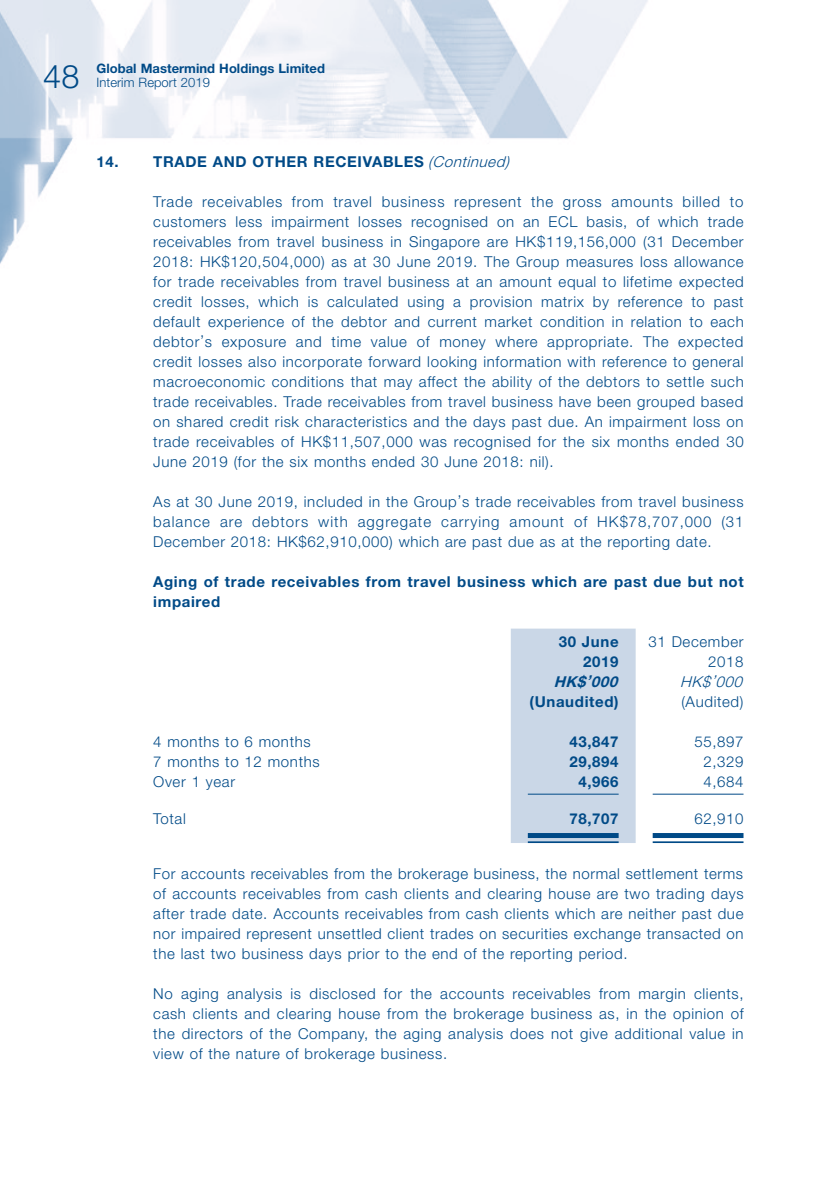
<style>
.page{position:relative;width:840px;height:1191px;background:#fff}
.page>*{position:absolute;margin:0;border:0;box-sizing:border-box;transform-origin:0 0}
.t1{font:300 32.4px "Helvetica Neue LT Std";color:#004a87}
.Notes{font:300 15px/20px "Helvetica Neue LT Std";letter-spacing:.045em;color:#004a87;text-align:justify}
.Notes_HD2{font:700 15px/20px "Helvetica Neue LT Std";letter-spacing:.045em;color:#004a87}
.Notes-2{font:700 15px "Helvetica Neue LT Std";letter-spacing:.045em;color:#004a87}
.Notes_HD1{font:700 15px "Helvetica Neue LT Std";letter-spacing:.045em;color:#004a87}
.Notes-3{font:italic 700 15px "Helvetica Neue LT Std";color:#004a87}
.Notes-4{font:italic 300 15px "Helvetica Neue LT Std";color:#004a87}
.t2{font:700 13px "Helvetica Neue LT Std";letter-spacing:.005em;color:#004a87}
.t3{font:300 13px "Helvetica Neue LT Std";letter-spacing:.005em;color:#004a87}
.s1{font-weight:300;font-style:italic}
</style>
<div class="page">
<img style="left:0;top:0;width:744px;height:844px">
<div style="left:510px;top:628px;width:125px;height:215px;background:#cad7e7"></div>
<hr style="left:527px;top:793px;width:91px;height:1px;background:#004a87">
<hr style="left:652px;top:793px;width:91px;height:1px;background:#004a87">
<div style="left:527px;top:833px;width:91px;height:5px;background:#004a87"></div>
<hr style="left:527px;top:841px;width:91px;height:2px;background:#004a87">
<div style="left:652px;top:833px;width:91px;height:5px;background:#004a87"></div>
<hr style="left:652px;top:841px;width:91px;height:2px;background:#004a87">
<h1 class="t1" style="left:43px;top:57px;width:38px">48</h1>
<p class="t2" style="left:96px;top:61px;width:230px">Global Mastermind Holdings Limited</p>
<p class="t3" style="left:96px;top:75px;width:115px">Interim Report 2019</p>
<p class="Notes_HD1" style="left:96px;top:152px;width:414px">14. TRADE AND OTHER RECEIVABLES <span class="s1">(Continued)</span></p>
<p class="Notes" style="left:153px;top:191px;width:591px">Trade receivables from travel business represent the gross amounts billed to customers less impairment losses recognised on an ECL basis, of which trade receivables from travel business in Singapore are HK$119,156,000 (31 December 2018: HK$120,504,000) as at 30 June 2019. The Group measures loss allowance for trade receivables from travel business at an amount equal to lifetime expected credit losses, which is calculated using a provision matrix by reference to past default experience of the debtor and current market condition in relation to each debtor’s exposure and time value of money where appropriate. The expected credit losses also incorporate forward looking information with reference to general macroeconomic conditions that may affect the ability of the debtors to settle such trade receivables. Trade receivables from travel business have been grouped based on shared credit risk characteristics and the days past due. An impairment loss on trade receivables of HK$11,507,000 was recognised for the six months ended 30<br>June 2019 (for the six months ended 30 June 2018: nil).</p>
<p class="Notes" style="left:153px;top:491px;width:591px">As at 30 June 2019, included in the Group’s trade receivables from travel business balance are debtors with aggregate carrying amount of HK$78,707,000 (31<br>December 2018: HK$62,910,000) which are past due as at the reporting date.</p>
<p class="Notes_HD2" style="left:153px;top:571px;width:591px">Aging of trade receivables from travel business which are past due but not impaired</p>
<p class="Notes-2" style="left:558px;top:632px;width:61px">30 June</p>
<p class="Notes" style="left:648px;top:631px;width:96px">31 December</p>
<p class="Notes-2" style="left:583px;top:652px;width:37px">2019</p>
<p class="Notes" style="left:707px;top:651px;width:37px">2018</p>
<p class="Notes-3" style="left:553px;top:672px;width:70px">HK$’000</p>
<p class="Notes-4" style="left:679px;top:672px;width:68px">HK$’000</p>
<p class="Notes-2" style="left:529px;top:692px;width:90px">(Unaudited)</p>
<p class="Notes" style="left:681px;top:691px;width:64px">(Audited)</p>
<p class="Notes" style="left:153px;top:731px;width:159px">4 months to 6 months</p>
<p class="Notes-2" style="left:569px;top:732px;width:51px">43,847</p>
<p class="Notes" style="left:694px;top:731px;width:51px">55,897</p>
<p class="Notes" style="left:153px;top:751px;width:168px">7 months to 12 months</p>
<p class="Notes-2" style="left:569px;top:752px;width:51px">29,894</p>
<p class="Notes" style="left:703px;top:751px;width:42px">2,329</p>
<p class="Notes" style="left:153px;top:771px;width:83px">Over 1 year</p>
<p class="Notes-2" style="left:578px;top:772px;width:42px">4,966</p>
<p class="Notes" style="left:703px;top:771px;width:42px">4,684</p>
<p class="Notes" style="left:153px;top:808px;width:34px">Total</p>
<p class="Notes-2" style="left:569px;top:809px;width:51px">78,707</p>
<p class="Notes" style="left:694px;top:808px;width:51px">62,910</p>
<p class="Notes" style="left:153px;top:863px;width:591px">For accounts receivables from the brokerage business, the normal settlement terms of accounts receivables from cash clients and clearing house are two trading days after trade date. Accounts receivables from cash clients which are neither past due nor impaired represent unsettled client trades on securities exchange transacted on the last two business days prior to the end of the reporting period.</p>
<p class="Notes" style="left:153px;top:983px;width:591px">No aging analysis is disclosed for the accounts receivables from margin clients, cash clients and clearing house from the brokerage business as, in the opinion of the directors of the Company, the aging analysis does not give additional value in view of the nature of brokerage business.</p>
</div>
